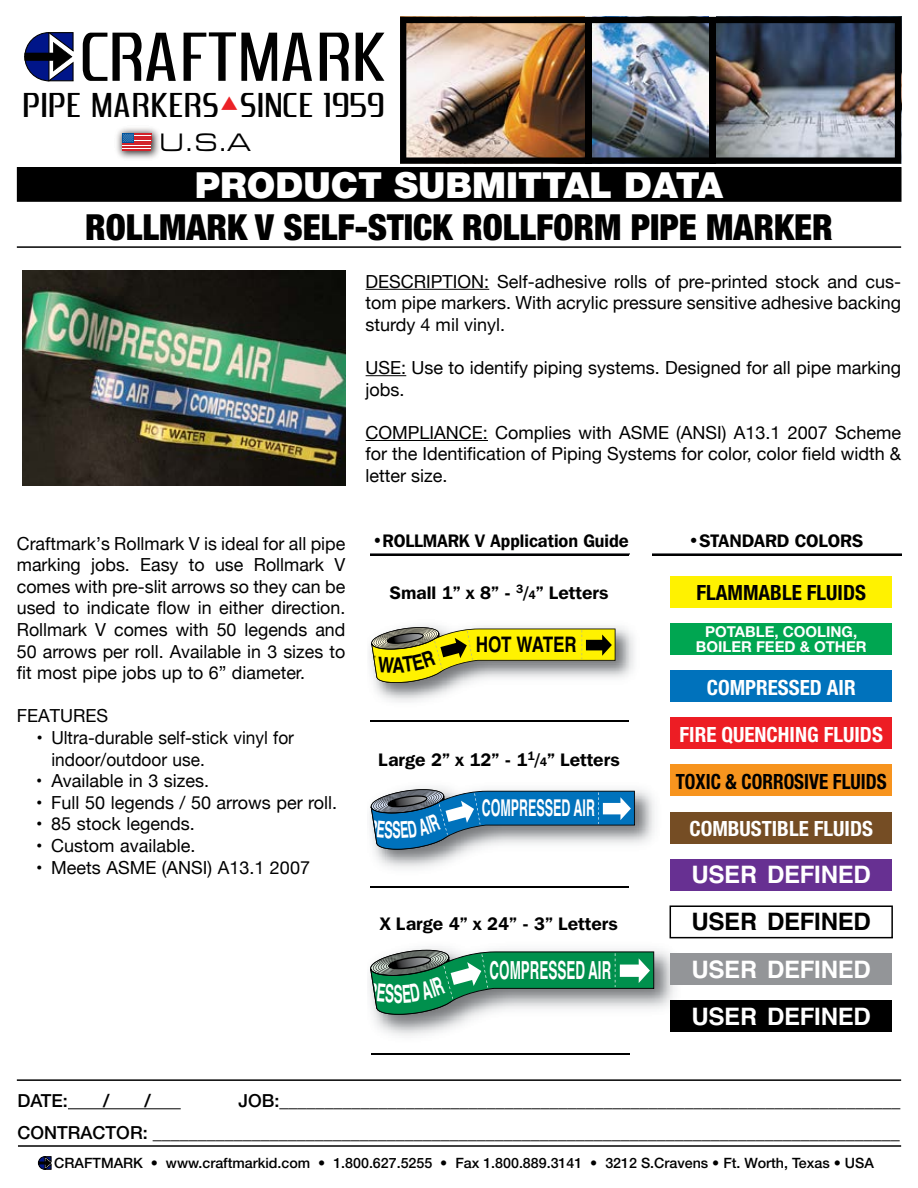
<style>
.page{position:relative;width:918px;height:1188px;background:#fff}
.page>*{position:absolute;margin:0;border:0;box-sizing:border-box;transform-origin:0 0}
.t1{font:72.9px "Zrnic";color:#010101}
.t2{font:36.45px "Zrnic";letter-spacing:.01em;color:#010101}
.t3{font:900 condensed 36px "Helvetica Neue";color:#000}
.t4{font:900 36px "Helvetica Neue";color:#fff}
.t5{font:26.25px "Eurostile Extended Roman DTC";color:#010101}
.t6{font:700 24.9px "Helvetica";color:#fff;scale:.54 1}
.t7{font:700 24px/47.1px "Helvetica";letter-spacing:-.01em;color:#fff}
.t8{font:700 24px "Helvetica";letter-spacing:-.01em;color:#000}
.t9{font:700 23.1px "Helvetica";color:#fff;scale:.54 1}
.t10{font:700 21.3px "Helvetica";color:#000;scale:.8 1}
.t11{font:700 condensed 21px "Helvetica Neue";color:#fff}
.t12{font:700 condensed 21px "Helvetica Neue";color:#000;scale:.91 1}
.t13{font:700 condensed 21px "Helvetica Neue";color:#000}
.t14{font:18px/21.6px "Helvetica Neue";color:#000;text-align:justify}
.t15{font:500 18px/31.5px "Helvetica Neue";color:#000;text-align:right}
.t16{font:600 18px "Franklin Gothic IT Cby BT";color:#000}
.t17{font:600 18px "Franklin Gothic IT Cby BT";color:#000;scale:.95 1}
.t18{font:18px "Helvetica Neue";color:#000;scale:.96 1}
.t19{font:700 15px/15px "Helvetica Neue";color:#fff;text-align:center}
.t20{font:500 14.25px "Helvetica Neue";color:#000}
.s1{font-family:"Zekton Free";color:#eb2227}
.s2{font-size:12px}
</style>
<div class="page">
<svg style="left:24px;top:32px;width:50px;height:49px"></svg>
<img style="left:400px;top:17px;width:501px;height:147px">
<img style="left:117px;top:128px;width:42px;height:31px">
<svg style="left:122px;top:133px;width:29px;height:17px"></svg>
<div style="left:18px;top:168px;width:883px;height:33px;background:#000"></div>
<div style="left:17px;top:167px;width:885px;height:35px;border:2px solid #000"></div>
<img style="left:23px;top:270px;width:322px;height:216px">
<hr style="left:18px;top:1145px;width:883px;height:2px;background:#000">
<hr style="left:68px;top:1108px;width:113px;height:1px;background:#000">
<svg style="left:38px;top:1156px;width:14px;height:14px"></svg>
<hr style="left:17px;top:1079px;width:884px;height:2px;background:#000">
<hr style="left:17px;top:246px;width:884px;height:2px;background:#000">
<hr style="left:366px;top:289px;width:123px;height:1px;background:#000">
<hr style="left:366px;top:375px;width:40px;height:1px;background:#000">
<hr style="left:366px;top:440px;width:122px;height:1px;background:#000">
<img style="left:373px;top:950px;width:311px;height:86px">
<div style="left:670px;top:576px;width:222px;height:32px;background:#fff200"></div>
<div style="left:670px;top:623px;width:222px;height:32px;background:#00a651"></div>
<div style="left:670px;top:670px;width:222px;height:32px;background:#0072bc"></div>
<div style="left:670px;top:718px;width:222px;height:31px;background:#ed1d24"></div>
<div style="left:670px;top:765px;width:222px;height:31px;background:#f7941e"></div>
<div style="left:670px;top:812px;width:222px;height:31px;background:#754d24"></div>
<div style="left:670px;top:859px;width:222px;height:32px;background:#673092"></div>
<svg style="left:670px;top:905px;width:223px;height:33px"></svg>
<div style="left:670px;top:953px;width:222px;height:32px;background:#939598"></div>
<div style="left:670px;top:1001px;width:222px;height:31px;background:#000"></div>
<hr style="left:370px;top:554px;width:260px;height:1px;background:#717275">
<hr style="left:371px;top:554px;width:258px;height:2px;background:#000">
<hr style="left:652px;top:554px;width:249px;height:1px;background:#717275">
<hr style="left:653px;top:554px;width:248px;height:2px;background:#000">
<hr style="left:371px;top:721px;width:258px;height:1px;background:#000">
<hr style="left:371px;top:887px;width:258px;height:1px;background:#000">
<hr style="left:371px;top:1053px;width:258px;height:1px;background:#000">
<img style="left:374px;top:787px;width:281px;height:82px">
<img style="left:369px;top:625px;width:265px;height:77px">
<svg style="left:369px;top:948px;width:285px;height:68px"></svg>
<svg style="left:370px;top:788px;width:265px;height:63px"></svg>
<svg style="left:371px;top:626px;width:245px;height:58px;background:#cec851"></svg>
<h1 class="t1" style="left:80px;top:22px;width:307px">CRAFTMARK</h1>
<h2 class="t2" style="left:23px;top:87px;width:364px">PIPE MARKERS<span class="s1">•</span>SINCE 1959</h2>
<h3 class="t5" style="left:159px;top:128px;width:93px">U.S.A</h3>
<h3 class="t4" style="left:195px;top:164px;width:530px">PRODUCT SUBMITTAL DATA</h3>
<h3 class="t3" style="left:85px;top:205px;width:749px">ROLLMARK V SELF-STICK ROLLFORM PIPE MARKER</h3>
<p class="t14" style="left:366px;top:271px;width:537px">DESCRIPTION: Self-adhesive rolls of pre-printed stock and cus&shy;tom pipe markers. With acrylic pressure sensitive adhesive backing sturdy 4 mil vinyl.</p>
<p class="t14" style="left:366px;top:358px;width:537px">USE: Use to identify piping systems. Designed for all pipe marking jobs.</p>
<p class="t14" style="left:366px;top:423px;width:537px">COMPLIANCE: Complies with ASME (ANSI) A13.1 2007 Scheme for the Identification of Piping Systems for color, color field width &amp; letter size.</p>
<p class="t14" style="left:17px;top:534px;width:330px">Craftmark’s Rollmark V is ideal for all pipe marking jobs. Easy to use Rollmark V comes with pre-slit arrows so they can be used to indicate flow in either direction.<br>Rollmark V comes with 50 legends and 50 arrows per roll. Available in 3 sizes to fit most pipe jobs up to 6” diameter.</p>
<p class="t14" style="left:17px;top:706px;width:93px">FEATURES</p>
<p class="t14" style="left:51px;top:728px;width:244px;text-indent:-15px">• Ultra-durable self-stick vinyl for indoor/outdoor use.</p>
<p class="t18" style="left:36px;top:768px;width:182px">• Available in 3 sizes.</p>
<p class="t14" style="left:36px;top:793px;width:302px">• Full 50 legends / 50 arrows per roll.</p>
<p class="t14" style="left:36px;top:814px;width:160px">• 85 stock legends.</p>
<p class="t14" style="left:36px;top:836px;width:161px">• Custom available.</p>
<p class="t14" style="left:36px;top:858px;width:275px">• Meets ASME (ANSI) A13.1 2007</p>
<p class="t17" style="left:372px;top:529px;width:271px">•ROLLMARK V Application Guide</p>
<p class="t16" style="left:390px;top:582px;width:220px">Small 1” x 8” - <sup>3</sup>/<span class="s2">4</span>” Letters</p>
<p class="t10" style="left:476px;top:627px;width:128px">HOT WATER</p>
<p class="t16" style="left:378px;top:748px;width:243px">Large 2” x 12” - 1<sup>1</sup>/<span class="s2">4</span>” Letters</p>
<p class="t9" style="left:482px;top:789px;width:211px">COMPRESSED AIR</p>
<p class="t16" style="left:380px;top:913px;width:239px">X Large 4” x 24” - 3” Letters</p>
<h3 class="t6" style="left:490px;top:950px;width:227px">COMPRESSED AIR</h3>
<p class="t16" style="left:688px;top:529px;width:177px">•STANDARD COLORS</p>
<p class="t13" style="left:696px;top:580px;width:171px">FLAMMABLE FLUIDS</p>
<p class="t19" style="left:696px;top:624px;width:172px">POTABLE, COOLING,<br>BOILER FEED &amp; OTHER</p>
<p class="t11" style="left:707px;top:674px;width:150px">COMPRESSED AIR</p>
<p class="t11" style="left:680px;top:722px;width:205px">FIRE QUENCHING FLUIDS</p>
<p class="t12" style="left:676px;top:769px;width:233px">TOXIC &amp; CORROSIVE FLUIDS</p>
<p class="t11" style="left:689px;top:816px;width:185px">COMBUSTIBLE FLUIDS</p>
<h3 class="t7" style="left:691px;top:852px;width:181px">USER DEFINED</h3>
<h3 class="t8" style="left:691px;top:903px;width:181px">USER DEFINED</h3>
<h3 class="t7" style="left:691px;top:946px;width:181px">USER DEFINED<br>USER DEFINED</h3>
<p class="t15" style="left:18px;top:1085px;width:885px">JOB:_____________________________________________________________________<br>CONTRACTOR: ___________________________________________________________________________________</p>
<p class="t20" style="left:54px;top:1154px;width:821px">CRAFTMARK • www.craftmarkid.com • 1.800.627.5255 • Fax 1.800.889.3141 • 3212 S.Cravens • Ft. Worth, Texas • USA</p>
<p class="t15" style="left:18px;top:1085px;width:52px">DATE:</p>
<p class="t15" style="left:103px;top:1085px;width:8px">/</p>
<p class="t15" style="left:144px;top:1085px;width:8px">/</p>
</div>
